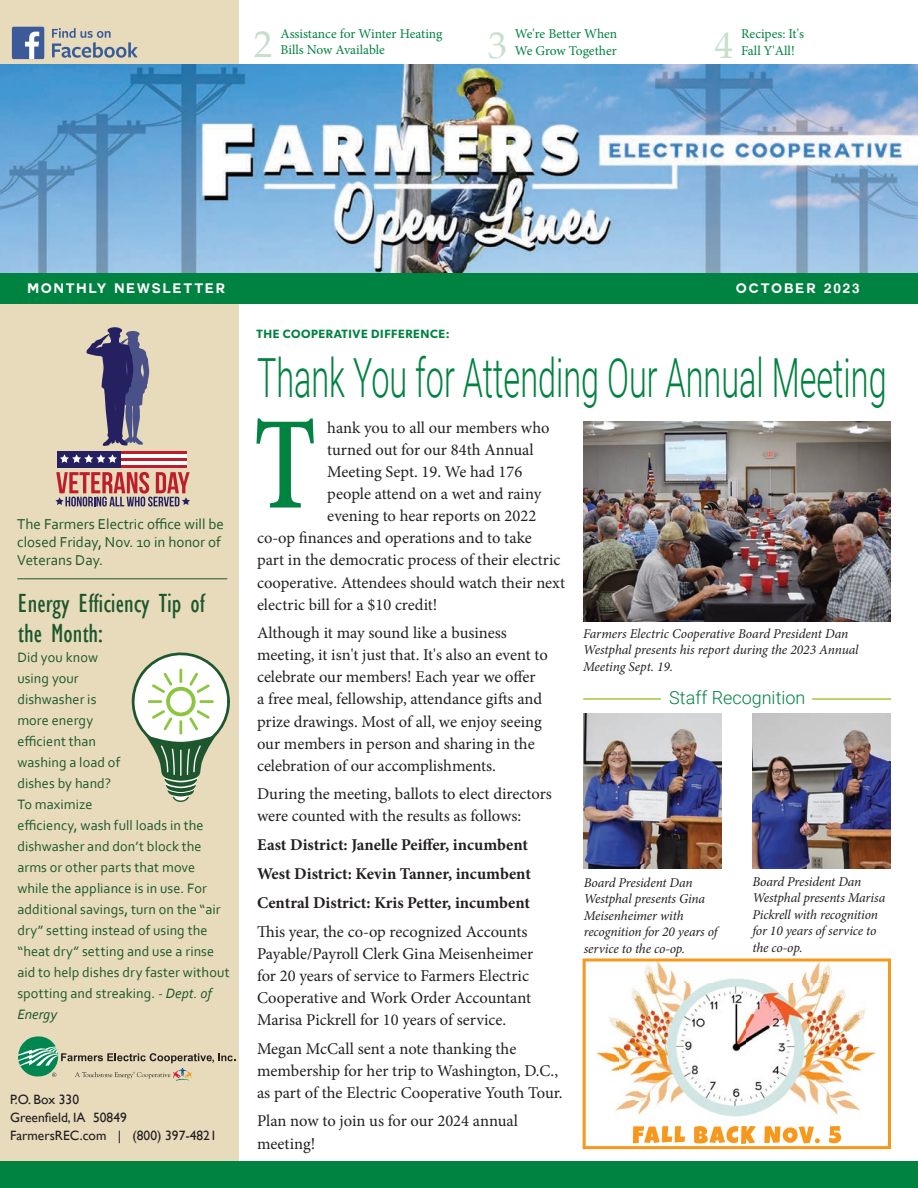
<style>
.page{position:relative;width:918px;height:1188px;background:#fff}
.page>*{position:absolute;margin:0;border:0;box-sizing:border-box;transform-origin:0 0}
.t1{font:600 132px "Minion Pro";color:#008240;scale:.75 1}
.t2{font:300 54px "Roboto";color:#008240;scale:.6 1}
.t3{font:37.5px "Palatino";color:#c5dfcc}
.t4{font:condensed 27px/30px "Gill Sans";color:#1e572d}
._2_Farmers_Body_Copy{font:300 18px "Roboto";color:#008240}
._2_Farmers_Body_Copy-2{font:16.5px/22px "Minion Pro";color:#231f20}
._2_Farmers_Body_Copy-3{font:700 16.5px "Minion Pro";color:#231f20}
.Sidebar_Body_Copy_BLACK{font:15px/18px "Corbel";color:#1e572d}
.Sidebar_Body_Copy_BLACK-2{font:14.25px/21px "Corbel";letter-spacing:.005em;color:#1e572d}
._2_Farmers_Body_Copy-4{font:italic 13.5px/16.5px "Minion Pro";letter-spacing:-.01em;color:#231f20}
.t5{font:13.5px "Minion Pro";letter-spacing:-.005em;color:#008240}
.t6{font:13.5px "Gill Sans";color:#231f20}
.t7{font:700 13.5px "Couture";letter-spacing:.15em;color:#fff}
.t8{font:600 12px "Gibson";letter-spacing:.05em;color:#008240}
.s1{font-style:italic}
</style>
<div class="page">
<div style="left:0;top:0;width:238px;height:1182px;background:#e7dbbc"></div>
<img style="left:0;top:65px;width:918px;height:209px">
<div style="left:0;top:274px;width:918px;height:30px;background:#008240"></div>
<svg style="left:18px;top:1036px;width:217px;height:45px"></svg>
<svg style="left:52px;top:28px;width:86px;height:30px"></svg>
<div style="left:12px;top:27px;width:32px;height:32px;background:#3c5a99;border-radius:2px"></div>
<svg style="left:25px;top:32px;width:14px;height:27px"></svg>
<div style="left:0;top:1161px;width:918px;height:27px;background:#008240"></div>
<hr style="left:17px;top:578px;width:210px;height:1px;background:#1e572d">
<svg style="left:131px;top:652px;width:99px;height:150px"></svg>
<div style="left:108px;top:327px;width:14px;height:7px;background:#252161;border-radius:50%"></div>
<svg style="left:86px;top:332px;width:64px;height:114px"></svg>
<div style="left:57px;top:451px;width:130px;height:17px;background:#252161"></div>
<div style="left:121px;top:451px;width:66px;height:17px;background:#be1d2c"></div>
<hr style="left:121px;top:454px;width:66px;height:4px;background:#fff">
<hr style="left:121px;top:461px;width:66px;height:4px;background:#fff">
<svg style="left:60px;top:454px;width:57px;height:9px"></svg>
<svg style="left:55px;top:472px;width:135px;height:35px"></svg>
<img style="left:583px;top:422px;width:308px;height:199px">
<img style="left:584px;top:714px;width:138px;height:154px">
<img style="left:753px;top:714px;width:138px;height:154px">
<hr style="left:583px;top:698px;width:78px;height:2px;background:#a3cb39">
<hr style="left:812px;top:698px;width:79px;height:2px;background:#a3cb39">
<img style="left:615px;top:1101px;width:246px;height:17px">
<img style="left:619px;top:982px;width:235px;height:119px">
<img style="left:597px;top:1016px;width:22px;height:56px">
<img style="left:854px;top:1009px;width:22px;height:62px">
<img style="left:644px;top:962px;width:113px;height:20px">
<img style="left:801px;top:962px;width:31px;height:20px">
<div style="left:583px;top:958px;width:308px;height:191px;border:3px solid #f7981d"></div>
<svg style="left:633px;top:1126px;width:208px;height:18px"></svg>
<p class="t3" style="left:254px;top:13px;width:20px">2</p>
<p class="t5" style="left:281px;top:25px;width:164px">Assistance for Winter Heating</p>
<p class="t5" style="left:281px;top:41px;width:106px">Bills Now Available</p>
<p class="t3" style="left:488px;top:14px;width:20px">3</p>
<p class="t5" style="left:515px;top:25px;width:104px">We're Better When</p>
<p class="t5" style="left:515px;top:41px;width:103px">We Grow Together</p>
<p class="t3" style="left:714px;top:14px;width:20px">4</p>
<p class="t5" style="left:741px;top:25px;width:64px">Recipes: It's</p>
<p class="t5" style="left:741px;top:41px;width:55px">Fall Y'All!</p>
<p class="t7" style="left:27px;top:282px;width:200px">MONTHLY NEWSLETTER</p>
<p class="t7" style="left:736px;top:282px;width:125px">OCTOBER 2023</p>
<p class="Sidebar_Body_Copy_BLACK" style="left:17px;top:515px;width:208px">The Farmers Electric office will be</p>
<p class="Sidebar_Body_Copy_BLACK" style="left:17px;top:533px;width:205px">closed Friday, Nov. 10 in honor of<br>Veterans Day.</p>
<p class="t4" style="left:18px;top:588px;width:188px">Energy Efficiency Tip of the Month:</p>
<p class="Sidebar_Body_Copy_BLACK-2" style="left:17px;top:646px;width:214px">Did you know<br>using your<br>dishwasher is<br>more energy<br>efficient than<br>washing a load of<br>dishes by hand?<br>To maximize<br>efficiency, wash full loads in the dishwasher and don’t block the arms or other parts that move while the appliance is in use. For additional savings, turn on the “air dry” setting instead of using the “heat dry” setting and use a rinse aid to help dishes dry faster without spotting and streaking. <span class="s1">- Dept. of<br>Energy</span></p>
<p class="t6" style="left:10px;top:1091px;width:71px">P.O. Box 330</p>
<p class="t6" style="left:10px;top:1109px;width:118px">Greenfield, IA 50849</p>
<p class="t6" style="left:10px;top:1127px;width:208px">FarmersREC.com | (800) 397-4821</p>
<p class="t8" style="left:256px;top:327px;width:195px">THE COOPERATIVE DIFFERENCE:</p>
<p class="t2" style="left:257px;top:340px;width:1051px">Thank You for Attending Our Annual Meeting</p>
<p class="_2_Farmers_Body_Copy-2" style="left:327px;top:417px;width:224px">hank you to all our members who</p>
<p class="_2_Farmers_Body_Copy-2" style="left:327px;top:439px;width:208px">turned out for our 84th Annual</p>
<p class="_2_Farmers_Body_Copy-2" style="left:327px;top:461px;width:197px">Meeting Sept. 19. We had 176</p>
<p class="_2_Farmers_Body_Copy-2" style="left:327px;top:483px;width:216px">people attend on a wet and rainy</p>
<p class="_2_Farmers_Body_Copy-2" style="left:327px;top:505px;width:211px">evening to hear reports on 2022</p>
<p class="_2_Farmers_Body_Copy-2" style="left:257px;top:527px;width:276px">co-op finances and operations and to take</p>
<p class="_2_Farmers_Body_Copy-2" style="left:257px;top:549px;width:305px">part in the democratic process of their electric</p>
<p class="_2_Farmers_Body_Copy-2" style="left:257px;top:571px;width:310px">cooperative. Attendees should watch their next</p>
<p class="_2_Farmers_Body_Copy-2" style="left:257px;top:593px;width:182px">electric bill for a $10 credit!</p>
<p class="_2_Farmers_Body_Copy-2" style="left:257px;top:622px;width:292px">Although it may sound like a business meeting, it isn't just that. It's also an event to celebrate our members! Each year we offer<br>a free meal, fellowship, attendance gifts and prize drawings. Most of all, we enjoy seeing our members in person and sharing in the celebration of our accomplishments.</p>
<p class="_2_Farmers_Body_Copy-2" style="left:257px;top:783px;width:296px">During the meeting, ballots to elect directors were counted with the results as follows:</p>
<p class="_2_Farmers_Body_Copy-3" style="left:257px;top:833px;width:273px">East District: Janelle Peiffer, incumbent</p>
<p class="_2_Farmers_Body_Copy-3" style="left:257px;top:862px;width:275px">West District: Kevin Tanner, incumbent</p>
<p class="_2_Farmers_Body_Copy-3" style="left:257px;top:891px;width:275px">Central District: Kris Petter, incumbent</p>
<p class="_2_Farmers_Body_Copy-2" style="left:257px;top:920px;width:278px">This year, the co-op recognized Accounts Payable/Payroll Clerk Gina Meisenheimer for 20 years of service to Farmers Electric Cooperative and Work Order Accountant Marisa Pickrell for 10 years of service.</p>
<p class="_2_Farmers_Body_Copy-2" style="left:257px;top:1037px;width:307px">Megan McCall sent a note thanking the membership for her trip to Washington, D.C., as part of the Electric Cooperative Youth Tour.</p>
<p class="_2_Farmers_Body_Copy-2" style="left:257px;top:1110px;width:263px">Plan now to join us for our 2024 annual meeting!</p>
<p class="t1" style="left:254px;top:374px;width:85px">T</p>
<p class="_2_Farmers_Body_Copy-4" style="left:583px;top:625px;width:277px">Farmers Electric Cooperative Board President Dan<br>Westphal presents his report during the 2023 Annual<br>Meeting Sept. 19.</p>
<p class="_2_Farmers_Body_Copy" style="left:669px;top:685px;width:138px">Staff Recognition</p>
<p class="_2_Farmers_Body_Copy-4" style="left:584px;top:874px;width:135px">Board President Dan<br>Westphal presents Gina<br>Meisenheimer with recognition for 20 years of service to the co-op.</p>
<p class="_2_Farmers_Body_Copy-4" style="left:752px;top:873px;width:134px">Board President Dan<br>Westphal presents Marisa<br>Pickrell with recognition for 10 years of service to the co-op.</p>
</div>
